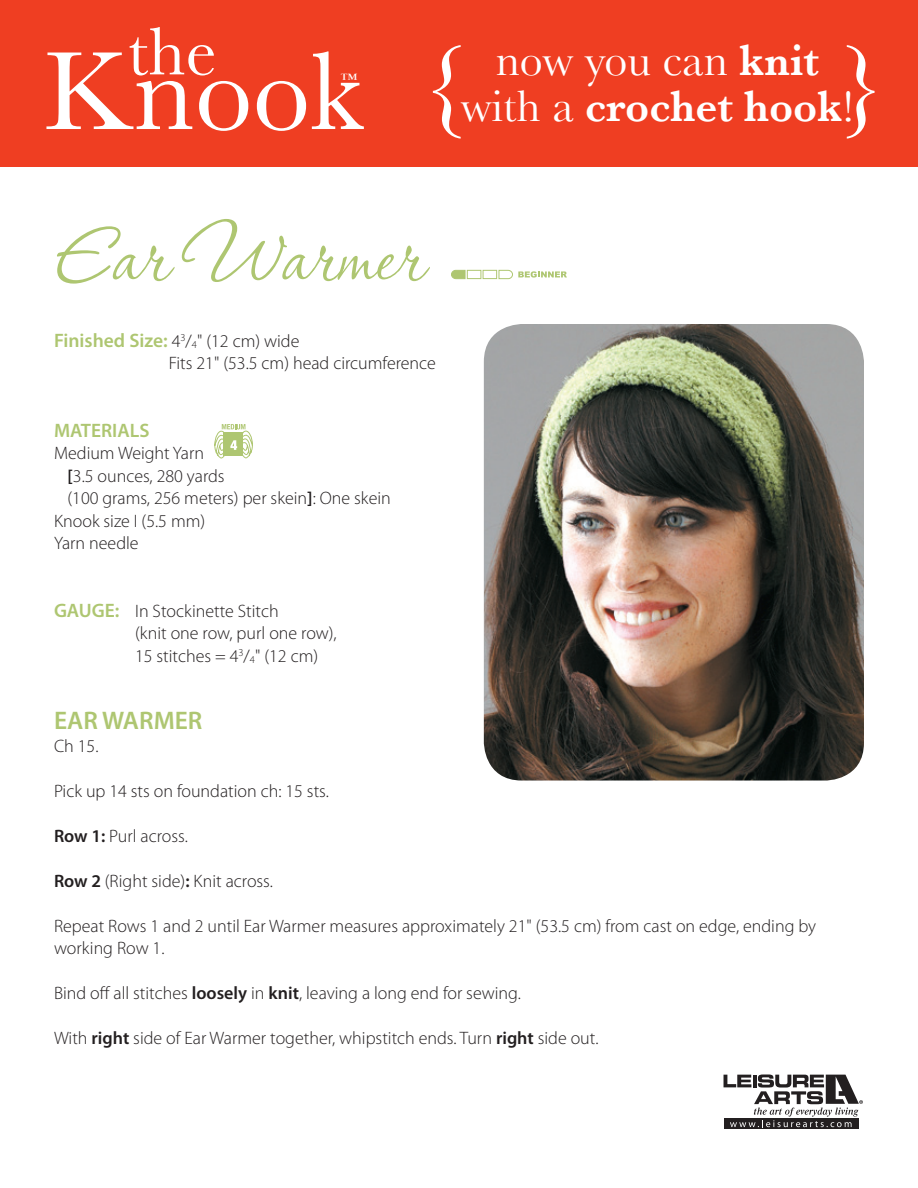
<style>
.page{position:relative;width:918px;height:1188px;background:#fff}
.page>*{position:absolute;margin:0;border:0;box-sizing:border-box;transform-origin:0 0}
.t1{font:115.5px "Baskerville";color:#fff}
.t2{font:101.85px "Baskerville";color:#fff}
.t3{font:97.5px "P22 Corinthia";color:#aec671}
.t4{font:70.5px "Baskerville";color:#fff}
.t5{font:600 45.75px "Baskerville";color:#fff;scale:.94 1}
.t6{font:45.75px "Baskerville";color:#fff}
.t7{font:600 25.5px "Myriad Pro";color:#aec671}
.t8{font:600 19.5px "Myriad Pro";color:#aec671}
.Body_Text{font:300 18px/22.5px "Myriad Pro";color:#231f20}
.t9{font:15.6px "Baskerville";color:#fff;scale:1.08 1}
.s1{font-weight:600}
.s2{font-weight:400}
.s3{font-weight:300;font-size:18px;color:#231f20}
.s4{font-weight:300;font-size:10.5px;color:#231f20}
.s5{font-weight:600;font-size:19.5px;color:#aec671}
</style>
<div class="page">
<svg style="left:214px;top:424px;width:39px;height:35px"></svg>
<img style="left:484px;top:324px;width:380px;height:457px">
<svg style="left:451px;top:270px;width:15px;height:9px"></svg>
<div style="left:467px;top:270px;width:14px;height:9px;background:#fff;border:1px solid #aec671"></div>
<div style="left:483px;top:270px;width:14px;height:9px;background:#fff;border:1px solid #aec671"></div>
<svg style="left:498px;top:270px;width:69px;height:9px"></svg>
<div style="left:0;top:0;width:918px;height:166px;background:#ef3e22"></div>
<div style="left:724px;top:1118px;width:135px;height:11px;background:#231f20"></div>
<svg style="left:724px;top:1075px;width:139px;height:52px"></svg>
<p class="t4" style="left:128px;top:10px;width:90px">the</p>
<p class="t6" style="left:496px;top:33px;width:325px">now you can <span class="s1">knit</span></p>
<p class="t1" style="left:43px;top:24px;width:322px">Knook</p>
<p class="t2" style="left:422px;top:21px;width:50px">{</p>
<p class="t2" style="left:836px;top:21px;width:50px">}</p>
<p class="t9" style="left:341px;top:70px;width:17px">™</p>
<p class="t5" style="left:461px;top:79px;width:420px"><span class="s2">with a</span> crochet hook<span class="s2">!</span></p>
<p class="t3" style="left:54px;top:206px;width:371px">Ear Warmer</p>
<p class="t8" style="left:54px;top:329px;width:247px">Finished Size: <span class="s3">4</span><sup>3</sup><span class="s3">/</span><span class="s4">4</span><span class="s3">" (12 cm) wide</span></p>
<p class="Body_Text" style="left:169px;top:352px;width:269px">Fits 21" (53.5 cm) head circumference</p>
<p class="t8" style="left:54px;top:419px;width:97px">MATERIALS</p>
<p class="Body_Text" style="left:54px;top:442px;width:152px">Medium Weight Yarn</p>
<p class="Body_Text" style="left:68px;top:465px;width:159px"><span class="s1">[</span>3.5 ounces, 280 yards</p>
<p class="Body_Text" style="left:68px;top:487px;width:325px">(100 grams, 256 meters) per skein<span class="s1">]</span>: One skein</p>
<p class="Body_Text" style="left:54px;top:510px;width:153px">Knook size I (5.5 mm)</p>
<p class="Body_Text" style="left:54px;top:532px;width:86px">Yarn needle</p>
<p class="Body_Text" style="left:54px;top:600px;width:226px"><span class="s5">GAUGE:</span> In Stockinette Stitch</p>
<p class="Body_Text" style="left:135px;top:622px;width:203px">(knit one row, purl one row),</p>
<p class="Body_Text" style="left:135px;top:645px;width:185px">15 stitches = 4<sup>3</sup>/<sub>4</sub>" (12 cm)</p>
<p class="t7" style="left:54px;top:706px;width:150px">EAR WARMER</p>
<p class="Body_Text" style="left:54px;top:735px;width:46px">Ch 15.</p>
<p class="Body_Text" style="left:54px;top:780px;width:276px">Pick up 14 sts on foundation ch: 15 sts.</p>
<p class="Body_Text" style="left:54px;top:825px;width:135px"><span class="s1">Row 1:</span> Purl across.</p>
<p class="Body_Text" style="left:54px;top:870px;width:220px"><span class="s1">Row 2</span> (Right side)<span class="s1">:</span> Knit across.</p>
<p class="Body_Text" style="left:54px;top:915px;width:764px">Repeat Rows 1 and 2 until Ear Warmer measures approximately 21" (53.5 cm) from cast on edge, ending by working Row 1.</p>
<p class="Body_Text" style="left:54px;top:982px;width:468px">Bind off all stitches <span class="s1">loosely</span> in <span class="s1">knit</span>, leaving a long end for sewing.</p>
<p class="Body_Text" style="left:54px;top:1027px;width:546px">With <span class="s1">right</span> side of Ear Warmer together, whipstitch ends. Turn <span class="s1">right</span> side out.</p>
</div>
